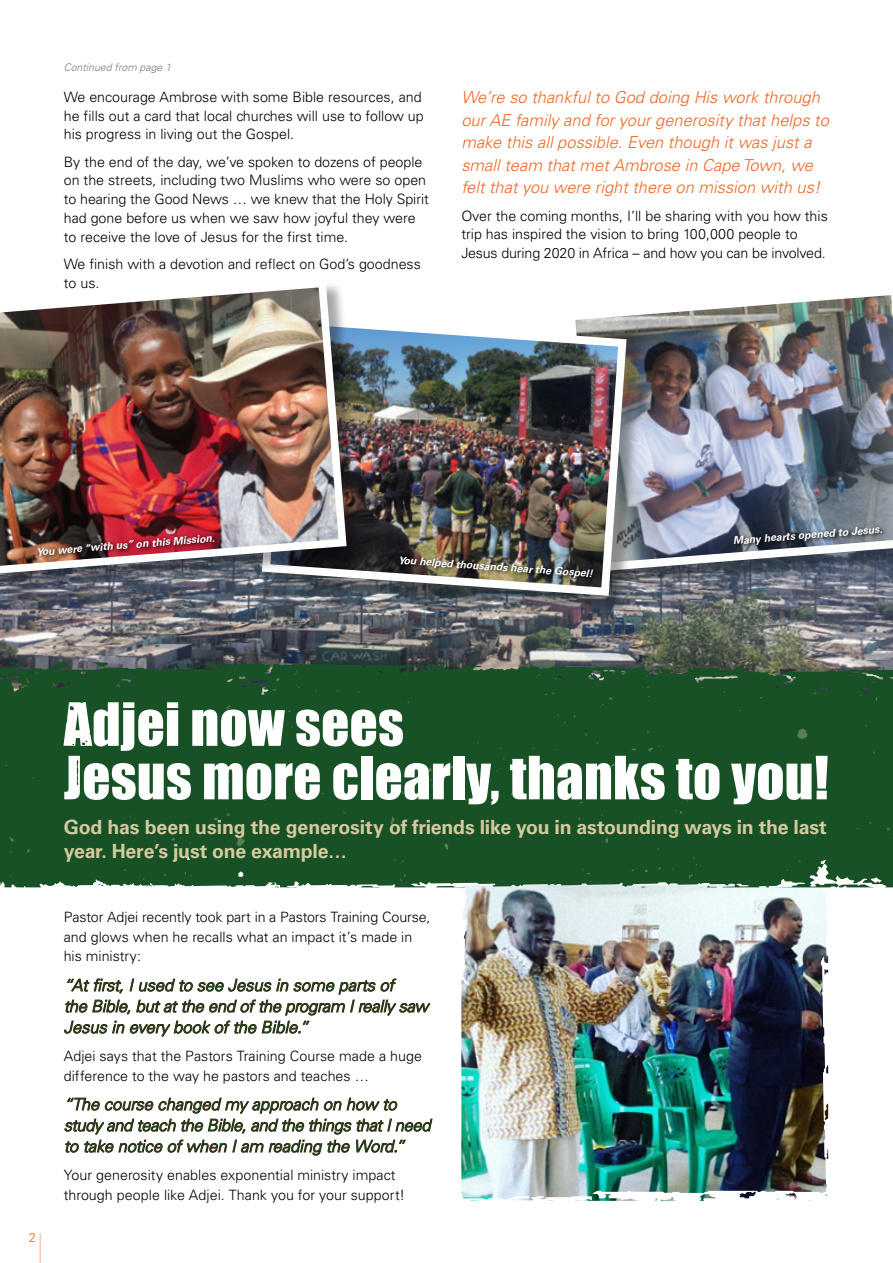
<style>
.page{position:relative;width:893px;height:1263px;background:#fff}
.page>*{position:absolute;margin:0;border:0;box-sizing:border-box;transform-origin:0 0}
.t1{font:55.05px/53.6px "Impacted";letter-spacing:.005em;color:#fff}
.t2{font:700 19.5px/24px "Univers LT Std";letter-spacing:-.01em;color:#d5c99f}
.t3{font:italic 300 16.5px/21px "Univers LT Std";letter-spacing:-.01em;color:#175125}
.t4{font:italic 300 16.5px/22.5px "Univers LT Std";color:#f26521}
.t5{font:300 14.25px/18.8px "Univers LT Std";color:#000}
.t6{font:300 12.75px "Univers LT Std";color:#f26521}
.t7{font:italic 700 10.5px "Univers LT Std";color:#fff}
.t8{font:italic 300 10.5px "Univers LT Std";color:#77787b}
</style>
<div class="page">
<img style="left:461px;top:887px;width:366px;height:314px">
<img style="left:0;top:592px;width:893px;height:69px">
<div style="left:570px;top:289px;width:323px;height:303px;background:#000;opacity:.35"></div>
<img style="left:570px;top:289px;width:323px;height:288px">
<div style="left:265px;top:318px;width:381px;height:297px;background:#000;opacity:.35"></div>
<img style="left:258px;top:311px;width:373px;height:289px">
<div style="left:0;top:282px;width:365px;height:313px;background:#000;opacity:.35"></div>
<img style="left:0;top:282px;width:351px;height:299px">
<div style="left:0;top:661px;width:893px;height:226px;background:#175125"></div>
<img style="left:0;top:662px;width:215px;height:15px">
<hr style="left:40px;top:1233px;width:1px;height:30px;background:#faae81">
<svg style="left:64px;top:978px;width:366px;height:58px"></svg>
<svg style="left:67px;top:1098px;width:274px;height:15px"></svg>
<svg style="left:347px;top:1098px;width:51px;height:13px"></svg>
<svg style="left:64px;top:1119px;width:368px;height:37px"></svg>
<div style="left:36px;top:532px;width:185px;height:27px;background:#000;opacity:.85"></div>
<div style="left:732px;top:524px;width:156px;height:25px;background:#000;opacity:.85"></div>
<div style="left:399px;top:553px;width:200px;height:29px;background:#000;opacity:.85"></div>
<p class="t8" style="left:64px;top:61px;width:109px">Continued from page 1</p>
<p class="t5" style="left:64px;top:87px;width:361px">We encourage Ambrose with some Bible resources, and he fills out a card that local churches will use to follow up his progress in living out the Gospel.</p>
<p class="t5" style="left:64px;top:152px;width:367px">By the end of the day, we’ve spoken to dozens of people on the streets, including two Muslims who were so open to hearing the Good News … we knew that the Holy Spirit had gone before us when we saw how joyful they were to receive the love of Jesus for the first time.</p>
<p class="t5" style="left:64px;top:254px;width:359px">We finish with a devotion and reflect on God’s goodness to us.</p>
<p class="t4" style="left:461px;top:87px;width:369px">We’re so thankful to God doing His work through our AE family and for your generosity that helps to make this all possible. Even though it was just a small team that met Ambrose in Cape Town, we felt that you were right there on mission with us!</p>
<p class="t5" style="left:461px;top:206px;width:368px">Over the coming months, I’ll be sharing with you how this trip has inspired the vision to bring 100,000 people to<br>Jesus during 2020 in Africa – and how you can be involved.</p>
<p class="t7" style="left:36px;top:545px;width:180px;rotate:-4deg">You were “with us” on this Mission.</p>
<p class="t7" style="left:733px;top:534px;width:151px;rotate:-4deg">Many hearts opened to Jesus.</p>
<p class="t7" style="left:399px;top:554px;width:196px;rotate:4deg">You helped thousands hear the Gospel!</p>
<h1 class="t1" style="left:64px;top:696px;width:766px">Adjei now sees<br>Jesus more clearly, thanks to you!</h1>
<h2 class="t2" style="left:64px;top:815px;width:764px">God has been using the generosity of friends like you in astounding ways in the last year. Here’s just one example…</h2>
<p class="t6" style="left:29px;top:1230px;width:9px">2</p>
<p class="t5" style="left:64px;top:908px;width:368px;line-height:19.5px">Pastor Adjei recently took part in a Pastors Training Course, and glows when he recalls what an impact it’s made in his ministry:</p>
<p class="t3" style="left:64px;top:975px;width:366px">“At first, I used to see Jesus in some parts of<br>the Bible, but at the end of the program I really saw<br>Jesus in every book of the Bible.”</p>
<p class="t5" style="left:64px;top:1046px;width:360px;line-height:19.5px">Adjei says that the Pastors Training Course made a huge difference to the way he pastors and teaches …</p>
<p class="t3" style="left:64px;top:1094px;width:368px">“The course changed my approach on how to study and teach the Bible, and the things that I need to take notice of when I am reading the Word.”</p>
<p class="t5" style="left:64px;top:1165px;width:343px;line-height:19.5px">Your generosity enables exponential ministry impact through people like Adjei. Thank you for your support!</p>
</div>
